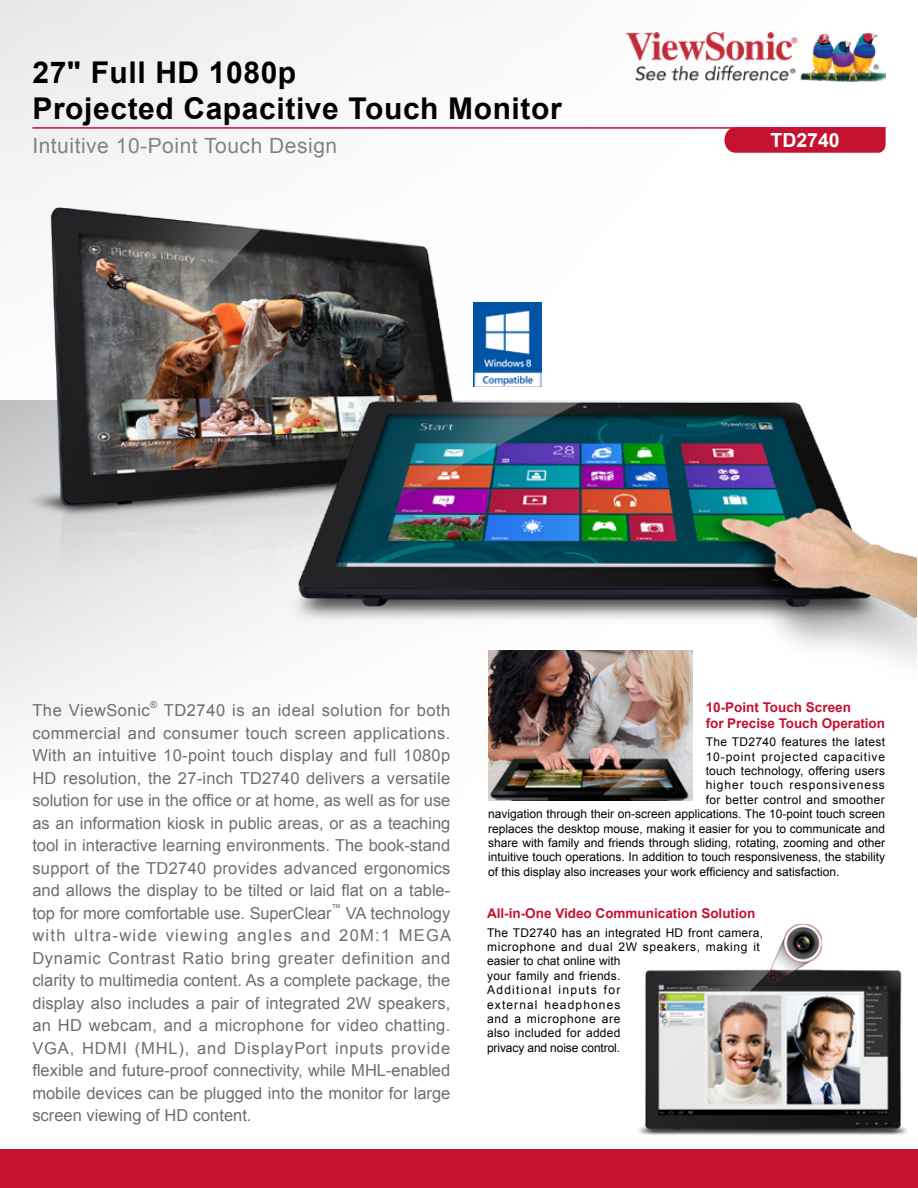
<style>
.page{position:relative;width:918px;height:1188px;background:#fff}
.page>*{position:absolute;margin:0;border:0;box-sizing:border-box;transform-origin:0 0}
.t1{font:700 30px/36px "Arial";letter-spacing:.02em;color:#000}
.t2{font:21px "Arial";letter-spacing:.025em;color:#818285}
.t3{font:700 19.5px "Arial";color:#fff}
.t4{font:16.5px/22.5px "Arial";color:#6d6e71;text-align:justify}
.t5{font:16.5px "Arial";letter-spacing:.03em;color:#6d6e71}
.t6{font:700 13.5px/16.2px "Arial";color:#c41230}
.t7{font:12px "Arial";color:#000}
.t8{font:12px/14.4px "Arial";letter-spacing:.025em;color:#000}
.t9{font:12px "Arial";letter-spacing:.03em;color:#000}
.t10{font:12px "Arial";letter-spacing:.02em;color:#000}
.t11{font:12px "Arial";letter-spacing:.075em;color:#000}
.t12{font:12px "Arial";letter-spacing:.08em;color:#000}
.t13{font:9.6px "Arial";color:#6d6e71}
</style>
<div class="page">
<div style="left:0;top:0;width:917px;height:405px;background:#f9f9f9"></div>
<img style="left:0;top:207px;width:917px;height:494px">
<img style="left:627px;top:32px;width:259px;height:50px">
<hr style="left:32px;top:127px;width:854px;height:2px;background:#c41230">
<svg style="left:724px;top:127px;width:162px;height:26px;background:#c51936"></svg>
<div style="left:0;top:1150px;width:918px;height:38px;background:#c41230"></div>
<img style="left:473px;top:302px;width:68px;height:84px">
<img style="left:488px;top:650px;width:204px;height:150px">
<img style="left:639px;top:923px;width:268px;height:212px">
<h1 class="t1" style="left:32px;top:55px;width:531px">27" Full HD 1080p<br>Projected Capacitive Touch Monitor</h1>
<p class="t2" style="left:32px;top:131px;width:306px">Intuitive 10-Point Touch Design</p>
<p class="t3" style="left:770px;top:127px;width:71px">TD2740</p>
<p class="t5" style="left:32px;top:700px;width:119px">The ViewSonic</p>
<p class="t13" style="left:150px;top:699px;width:9px">®</p>
<p class="t4" style="left:32px;top:699px;width:420px;text-indent:132px">TD2740 is an ideal solution for both commercial and consumer touch screen applications.<br>With an intuitive 10-point touch display and full 1080p HD resolution, the 27-inch TD2740 delivers a versatile solution for use in the office or at home, as well as for use as an information kiosk in public areas, or as a teaching tool in interactive learning environments. The book-stand support of the TD2740 provides advanced ergonomics and allows the display to be tilted or laid flat on a table&shy;top for more comfortable use. SuperClear</p>
<p class="t13" style="left:332px;top:901px;width:11px">™</p>
<p class="t4" style="left:32px;top:902px;width:420px;text-indent:314px">VA technology with ultra-wide viewing angles and 20M:1 MEGA Dynamic Contrast Ratio bring greater definition and clarity to multimedia content. As a complete package, the display also includes a pair of integrated 2W speakers, an HD webcam, and a microphone for video chatting.<br>VGA, HDMI (MHL), and DisplayPort inputs provide flexible and future-proof connectivity, while MHL-enabled mobile devices can be plugged into the monitor for large screen viewing of HD content.</p>
<p class="t6" style="left:706px;top:699px;width:181px">10-Point Touch Screen<br>for Precise Touch Operation</p>
<p class="t9" style="left:706px;top:734px;width:181px">The TD2740 features the latest</p>
<p class="t11" style="left:706px;top:749px;width:181px">10-point projected capacitive</p>
<p class="t10" style="left:706px;top:763px;width:181px">touch technology, offering users</p>
<p class="t12" style="left:706px;top:777px;width:181px">higher touch responsiveness</p>
<p class="t9" style="left:706px;top:792px;width:181px">for better control and smoother</p>
<p class="t7" style="left:488px;top:806px;width:398px">navigation through their on-screen applications. The 10-point touch screen</p>
<p class="t7" style="left:488px;top:821px;width:398px">replaces the desktop mouse, making it easier for you to communicate and</p>
<p class="t7" style="left:488px;top:835px;width:398px">share with family and friends through sliding, rotating, zooming and other</p>
<p class="t7" style="left:488px;top:849px;width:398px">intuitive touch operations. In addition to touch responsiveness, the stability</p>
<p class="t7" style="left:488px;top:864px;width:353px">of this display also increases your work efficiency and satisfaction.</p>
<p class="t6" style="left:487px;top:906px;width:270px">All-in-One Video Communication Solution</p>
<p class="t8" style="left:487px;top:925px;width:277px">The TD2740 has an integrated HD front camera, microphone and dual 2W speakers, making it easier to chat online with<br>your family and friends.<br>Additional inputs for<br>external headphones<br>and a microphone are<br>also included for added<br>privacy and noise control.</p>
</div>
